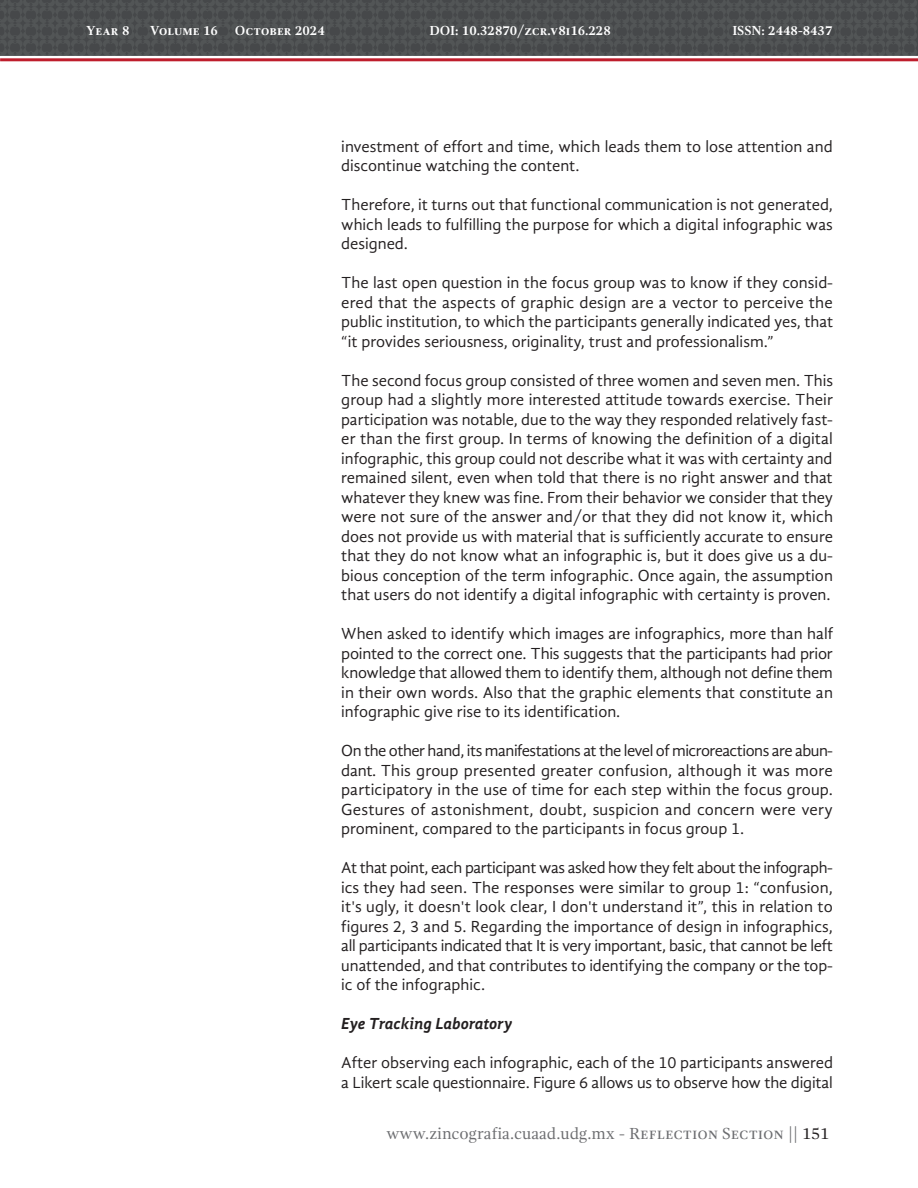
<style>
.page{position:relative;width:918px;height:1188px;background:#fff}
.page>*{position:absolute;margin:0;border:0;box-sizing:border-box;transform-origin:0 0}
.CUERPO{font:16.5px/19.5px "Gandhi Sans";color:#231f20;text-align:justify}
.t1{font:16.5px "Gandhi Serif";color:#6c6d70}
.CUERPO-2{font:italic 700 16.5px "Gandhi Sans";letter-spacing:-.01em;color:#231f20}
.t2{font:700 13.5px "Gandhi Serif";color:#fff}
.s1{color:#231f20}
</style>
<div class="page">
<div style="left:0;top:0;width:918px;height:56px;background:#4c4f50"></div>
<hr style="left:0;top:58px;width:918px;height:3px;background:#be1d2c">
<p class="t2" style="left:86px;top:23px;width:45px">Year 8</p>
<p class="t2" style="left:150px;top:23px;width:70px">Volume 16</p>
<p class="t2" style="left:235px;top:23px;width:91px">October 2024</p>
<p class="t2" style="left:429px;top:23px;width:183px">DOI: 10.32870/zcr.v8i16.228</p>
<p class="t2" style="left:732px;top:23px;width:102px">ISSN: 2448-8437</p>
<p class="CUERPO" style="left:341px;top:136px;width:493px">investment of effort and time, which leads them to lose attention and discontinue watching the content.</p>
<p class="CUERPO" style="left:341px;top:195px;width:493px">Therefore, it turns out that functional communication is not generated, which leads to fulfilling the purpose for which a digital infographic was designed.</p>
<p class="CUERPO" style="left:341px;top:273px;width:493px">The last open question in the focus group was to know if they consid&shy;ered that the aspects of graphic design are a vector to perceive the public institution, to which the participants generally indicated yes, that “it provides seriousness, originality, trust and professionalism.”</p>
<p class="CUERPO" style="left:341px;top:370px;width:493px">The second focus group consisted of three women and seven men. This group had a slightly more interested attitude towards exercise. Their participation was notable, due to the way they responded relatively fast&shy;er than the first group. In terms of knowing the definition of a digital infographic, this group could not describe what it was with certainty and remained silent, even when told that there is no right answer and that whatever they knew was fine. From their behavior we consider that they were not sure of the answer and/or that they did not know it, which does not provide us with material that is sufficiently accurate to ensure that they do not know what an infographic is, but it does give us a du&shy;bious conception of the term infographic. Once again, the assumption that users do not identify a digital infographic with certainty is proven.</p>
<p class="CUERPO" style="left:341px;top:624px;width:493px">When asked to identify which images are infographics, more than half pointed to the correct one. This suggests that the participants had prior knowledge that allowed them to identify them, although not define them in their own words. Also that the graphic elements that constitute an infographic give rise to its identification.</p>
<p class="CUERPO" style="left:341px;top:741px;width:493px">On the other hand, its manifestations at the level of microreactions are abun&shy;dant. This group presented greater confusion, although it was more participatory in the use of time for each step within the focus group.<br>Gestures of astonishment, doubt, suspicion and concern were very prominent, compared to the participants in focus group 1.</p>
<p class="CUERPO" style="left:341px;top:858px;width:493px">At that point, each participant was asked how they felt about the infograph&shy;ics they had seen. The responses were similar to group 1: “confusion, it's ugly, it doesn't look clear, I don't understand it”, this in relation to figures 2, 3 and 5. Regarding the importance of design in infographics, all participants indicated that It is very important, basic, that cannot be left unattended, and that contributes to identifying the company or the top&shy;ic of the infographic.</p>
<p class="CUERPO-2" style="left:341px;top:1014px;width:172px">Eye Tracking Laboratory</p>
<p class="CUERPO" style="left:341px;top:1053px;width:493px">After observing each infographic, each of the 10 participants answered a Likert scale questionnaire. Figure 6 allows us to observe how the digital</p>
<p class="t1" style="left:386px;top:1124px;width:444px">www.zincografia.cuaad.udg.mx - Reflection Section || <span class="s1">151</span></p>
</div>
